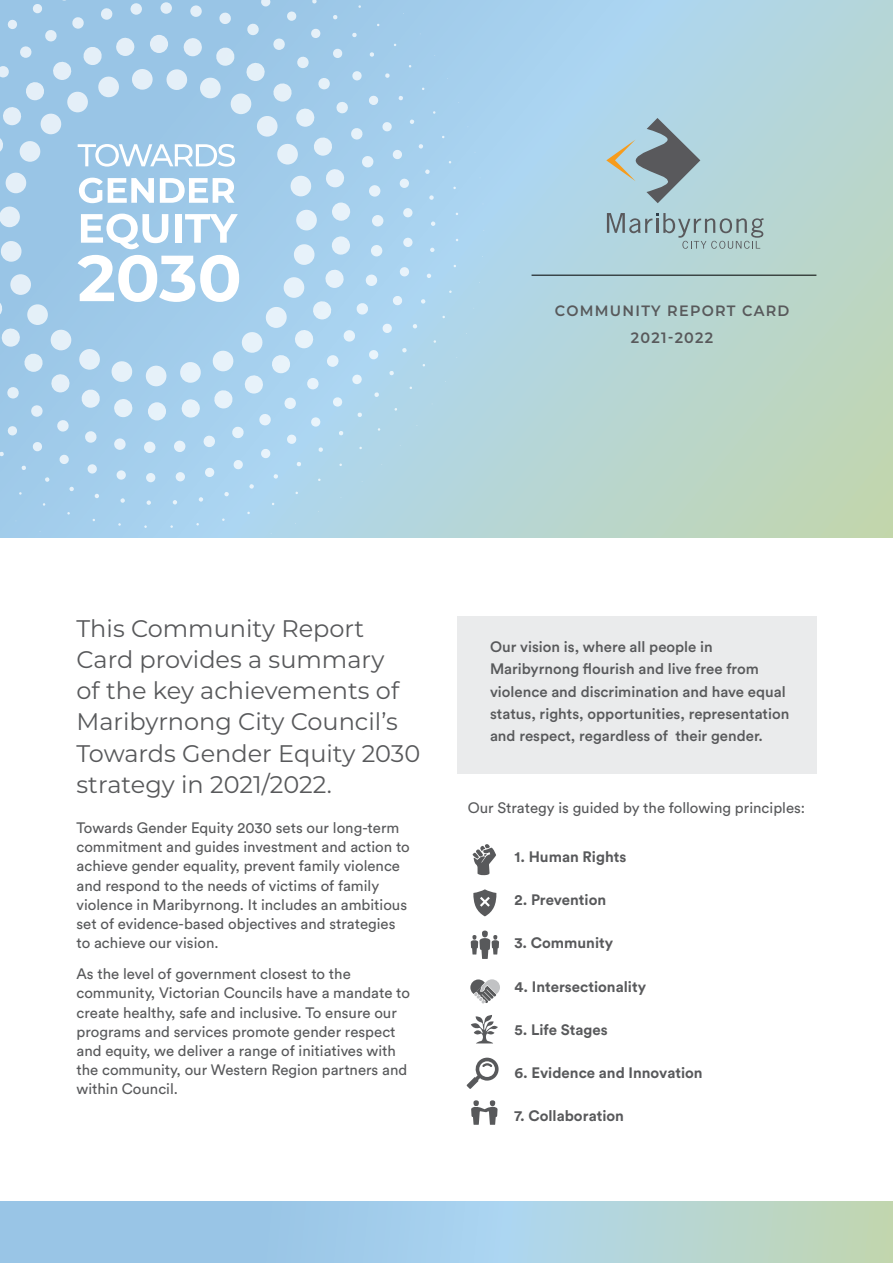
<style>
.page{position:relative;width:893px;height:1263px;background:#fff}
.page>*{position:absolute;margin:0;border:0;box-sizing:border-box;transform-origin:0 0}
.t1{font:24px/31.2px "Montserrat";color:#58595b}
.t2{font:15px/19.2px "Circular Std";color:#58595b}
.t3{font:500 15px/22.2px "Circular Std";color:#58595b}
.t4{font:700 15px "Circular Std";color:#58595b}
.t5{font:600 15px/27px "Montserrat";letter-spacing:.09em;color:#58595b;text-align:center;scale:.96 1}
</style>
<div class="page">
<svg style="left:484px;top:0;width:409px;height:538px;background:#b5d5d5"></svg>
<svg style="left:0;top:1201px;width:893px;height:62px;background:#a8cedd"></svg>
<svg style="left:0;top:0;width:484px;height:538px;background:#aad1eb"></svg>
<svg style="left:606px;top:118px;width:94px;height:85px;background:#9ab2ba"></svg>
<svg style="left:607px;top:213px;width:156px;height:36px;background:#a3bfc3"></svg>
<svg style="left:471px;top:1100px;width:27px;height:25px"></svg>
<svg style="left:471px;top:1015px;width:27px;height:28px"></svg>
<svg style="left:473px;top:889px;width:23px;height:27px"></svg>
<svg style="left:467px;top:1058px;width:32px;height:31px"></svg>
<svg style="left:471px;top:930px;width:28px;height:29px"></svg>
<svg style="left:472px;top:844px;width:24px;height:31px"></svg>
<svg style="left:470px;top:979px;width:30px;height:24px"></svg>
<svg style="left:78px;top:144px;width:157px;height:23px"></svg>
<svg style="left:79px;top:178px;width:75px;height:25px"></svg>
<svg style="left:160px;top:178px;width:74px;height:25px"></svg>
<svg style="left:81px;top:214px;width:87px;height:35px"></svg>
<div style="left:175px;top:214px;width:7px;height:29px;background:#fff"></div>
<svg style="left:185px;top:214px;width:53px;height:29px"></svg>
<svg style="left:78px;top:255px;width:161px;height:47px"></svg>
<hr style="left:531px;top:275px;width:285px;height:1px;background:#000">
<div style="left:457px;top:615px;width:359px;height:158px;background:#eaebec"></div>
<p class="t5" style="left:555px;top:297px;width:246px">COMMUNITY REPORT CARD<br>2021-2022</p>
<h1 class="t1" style="left:77px;top:612px;width:345px">This Community Report<br>Card provides a summary<br>of the key achievements of<br>Maribyrnong City Council’s<br>Towards Gender Equity 2030 strategy in 2021/2022.</h1>
<p class="t2" style="left:77px;top:818px;width:335px">Towards Gender Equity 2030 sets our long-term commitment and guides investment and action to achieve gender equality, prevent family violence and respond to the needs of victims of family violence in Maribyrnong. It includes an ambitious set of evidence-based objectives and strategies to achieve our vision.</p>
<p class="t2" style="left:77px;top:964px;width:335px">As the level of government closest to the community, Victorian Councils have a mandate to create healthy, safe and inclusive. To ensure our programs and services promote gender respect and equity, we deliver a range of initiatives with the community, our Western Region partners and within Council.</p>
<p class="t3" style="left:490px;top:635px;width:301px">Our vision is, where all people in Maribyrnong flourish and live free from violence and discrimination and have equal status, rights, opportunities, representation and respect, regardless of their gender.</p>
<p class="t2" style="left:468px;top:798px;width:339px">Our Strategy is guided by the following principles:</p>
<p class="t4" style="left:514px;top:847px;width:113px">1. Human Rights</p>
<p class="t4" style="left:514px;top:890px;width:93px">2. Prevention</p>
<p class="t4" style="left:514px;top:933px;width:100px">3. Community</p>
<p class="t4" style="left:514px;top:977px;width:133px">4. Intersectionality</p>
<p class="t4" style="left:514px;top:1020px;width:95px">5. Life Stages</p>
<p class="t4" style="left:514px;top:1063px;width:190px">6. Evidence and Innovation</p>
<p class="t4" style="left:514px;top:1106px;width:111px">7. Collaboration</p>
</div>
